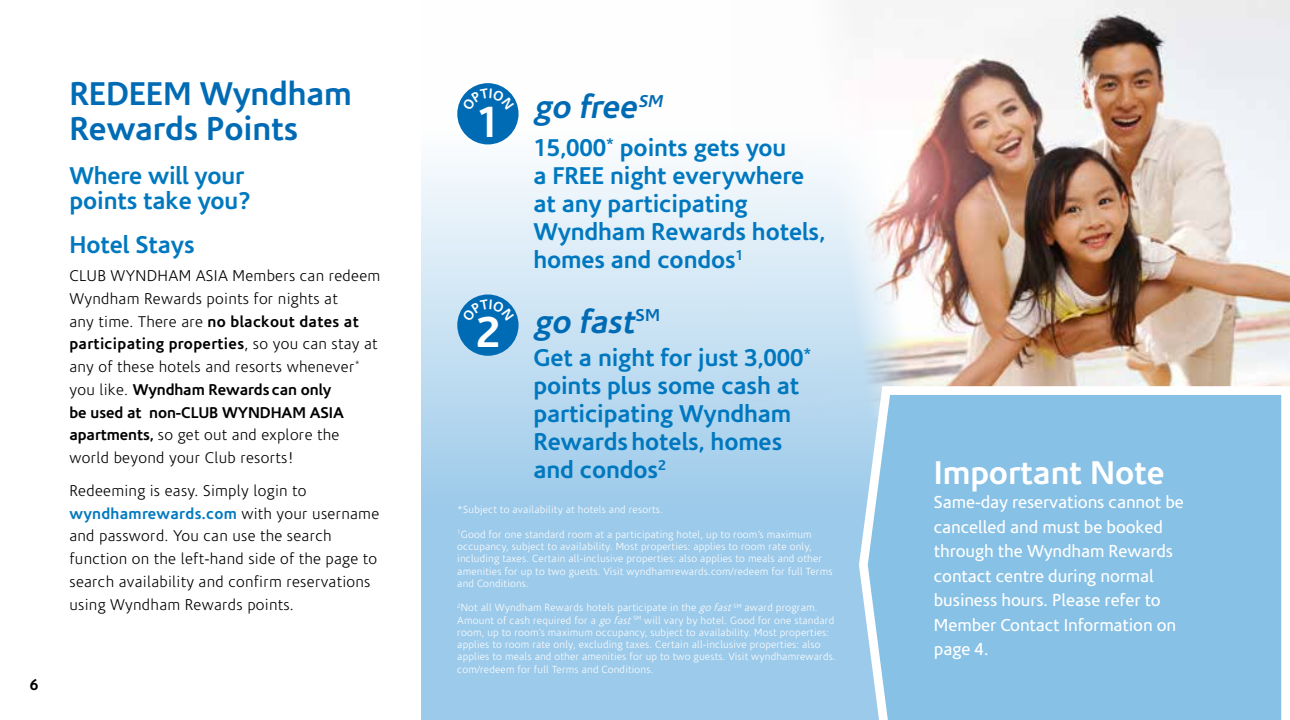
<style>
.page{position:relative;width:1290px;height:720px;background:#fff}
.page>*{position:absolute;margin:0;border:0;box-sizing:border-box;transform-origin:0 0}
.t1{font:700 43.75px "Corisande";color:#fff}
.t2{font:700 33.25px/35px "Corisande";letter-spacing:-.005em;color:#006bb5}
.t3{font:italic 700 33.25px "Corisande";color:#006bb5}
.t4{font:700 33.25px "Corisande";letter-spacing:-.005em;color:#fff}
.t5{font:700 24.5px/28px "Corisande";letter-spacing:-.005em;color:#0078bf}
.t6{font:17.5px/24.5px "Corisande";letter-spacing:-.005em;color:#fff}
.t7{font:300 15.75px/22.8px "Corisande";letter-spacing:.02em;color:#000}
.t8{font:700 15.75px "Corisande";color:#000}
.t9{font:300 10.5px/12.2px "Corisande";letter-spacing:.02em;color:#fff}
.s1{font-weight:700}
.s2{font-weight:700;color:#0078bf}
.s3{font-style:italic}
</style>
<div class="page">
<svg style="left:421px;top:83px;width:433px;height:636px;background:#b9d9f0"></svg>
<div style="left:457px;top:83px;width:61px;height:61px;background:#006bb5;border-radius:50%"></div>
<div style="left:457px;top:294px;width:61px;height:61px;background:#006bb5;border-radius:50%"></div>
<img style="left:733px;top:0;width:557px;height:417px">
<svg style="left:854px;top:381px;width:436px;height:338px;background:#90c5e7"></svg>
<svg style="left:462px;top:88px;width:52px;height:10px"></svg>
<svg style="left:462px;top:299px;width:52px;height:10px"></svg>
<h3 class="t8" style="left:30px;top:675px;width:10px">6</h3>
<h2 class="t2" style="left:69px;top:76px;width:284px">REDEEM Wyndham<br>Rewards Points</h2>
<h3 class="t5" style="left:69px;top:164px;width:182px;line-height:24.5px">Where will your points take you?</h3>
<h3 class="t5" style="left:69px;top:231px;width:127px">Hotel Stays</h3>
<p class="t7" style="left:69px;top:265px;width:312px">CLUB WYNDHAM ASIA Members can redeem Wyndham Rewards points for nights at<br>any time. There are <span class="s1">no blackout dates at participating properties</span>, so you can stay at any of these hotels and resorts whenever<sup>* </sup>you like. <span class="s1">Wyndham Rewards can only<br>be used at non-CLUB WYNDHAM ASIA apartments,</span> so get out and explore the world beyond your Club resorts!</p>
<h3 class="t7" style="left:69px;top:479px;width:311px">Redeeming is easy. Simply login to <span class="s2">wyndhamrewards.com</span> with your username and password. You can use the search function on the left-hand side of the page to search availability and confirm reservations using Wyndham Rewards points.</h3>
<h1 class="t1" style="left:476px;top:96px;width:26px">1</h1>
<h1 class="t1" style="left:476px;top:306px;width:26px">2</h1>
<h2 class="t3" style="left:533px;top:88px;width:134px">go free<sup>SM</sup></h2>
<h3 class="t5" style="left:533px;top:134px;width:293px">15,000<sup>*</sup> points gets you<br>a FREE night everywhere at any participating<br>Wyndham Rewards hotels, homes and condos<sup>1</sup></h3>
<h2 class="t3" style="left:533px;top:302px;width:128px">go fast<sup>S</sup> <sup>M</sup></h2>
<h3 class="t5" style="left:533px;top:344px;width:280px">Get a night for just 3,000<sup>* </sup>points plus some cash at participating Wyndham<br>Rewardshotels, homes and condos<sup>2</sup></h3>
<p class="t9" style="left:457px;top:503px;width:207px">*Subject to availability at hotels and resorts.</p>
<p class="t9" style="left:457px;top:528px;width:377px"><sup>1</sup>Good for one standard room at a participating hotel, up to room’s maximum occupancy, subject to availability. Most properties: applies to room rate only, including taxes. Certain all-inclusive properties: also applies to meals and other amenities for up to two guests. Visit wyndhamrewards.com/redeem for full Terms and Conditions.</p>
<p class="t9" style="left:457px;top:601px;width:380px"><sup>2</sup>Not all Wyndham Rewards hotels participate in the <span class="s3">go fast</span><sup>SM</sup> award program.<br>Amount of cash required for a <span class="s3">go fast</span><sup>SM</sup> will vary by hotel. Good for one standard room, up to room’s maximum occupancy, subject to availability. Most properties: applies to room rate only, excluding taxes. Certain all-inclusive properties: also applies to meals and other amenities for up to two guests. Visit wyndhamrewards. com/redeem for full Terms and Conditions.</p>
<h2 class="t4" style="left:934px;top:453px;width:232px">Important Note</h2>
<h3 class="t6" style="left:934px;top:490px;width:252px">Same-day reservations cannot be cancelled and must be booked through the Wyndham Rewards contact centre during normal business hours. Please refer to<br>Member Contact Information on page 4.</h3>
</div>
